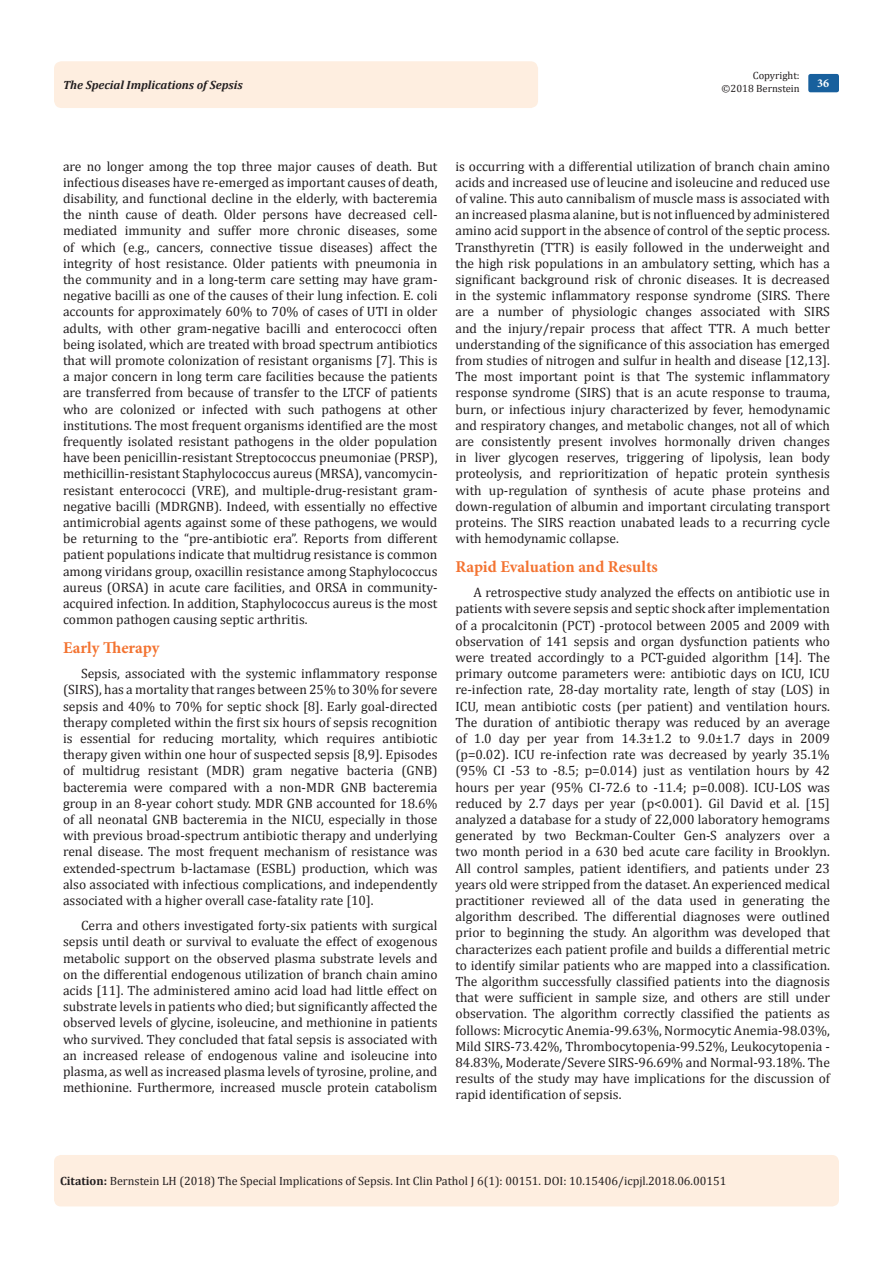
<style>
.page{position:relative;width:893px;height:1263px;background:#fff}
.page>*{position:absolute;margin:0;border:0;box-sizing:border-box;transform-origin:0 0}
.List_Paragraph{font:700 16.5px "Minion Pro";letter-spacing:-.005em;color:#f37331}
.t1{font:13.5px/16.2px "Cambria";color:#231f20;text-align:justify}
.Citation{font:12px "Cambria";color:#231f20}
.t2{font:italic 700 12px "Cambria";color:#231f20}
.t3{font:700 12px "Minion Pro";color:#fff}
.t4{font:10.5px/12.6px "Cambria";color:#231f20;text-align:right}
.s1{font-weight:700}
</style>
<div class="page">
<div style="left:54px;top:1155px;width:785px;height:51px;background:#feeee0;border-radius:7px"></div>
<div style="left:54px;top:61px;width:484px;height:47px;background:#feeee0;border-radius:8px"></div>
<div style="left:808px;top:74px;width:31px;height:18px;background:#18609d;border-radius:2px"></div>
<p class="t4" style="left:722px;top:69px;width:80px">Copyright: ©2018 Bernstein</p>
<p class="t2" style="left:63px;top:77px;width:181px">The Special Implications of Sepsis</p>
<p class="t3" style="left:817px;top:75px;width:13px">36</p>
<p class="t1" style="left:63px;top:158px;width:376px">are no longer among the top three major causes of death. But infectious diseases have re-emerged as important causes of death, disability, and functional decline in the elderly, with bacteremia the ninth cause of death. Older persons have decreased cell&shy;mediated immunity and suffer more chronic diseases, some of which (e.g., cancers, connective tissue diseases) affect the integrity of host resistance. Older patients with pneumonia in the community and in a long-term care setting may have gram&shy;negative bacilli as one of the causes of their lung infection. E. coli accounts for approximately 60% to 70% of cases of UTI in older adults, with other gram-negative bacilli and enterococci often being isolated, which are treated with broad spectrum antibiotics that will promote colonization of resistant organisms [7]. This is a major concern in long term care facilities because the patients are transferred from because of transfer to the LTCF of patients who are colonized or infected with such pathogens at other institutions. The most frequent organisms identified are the most frequently isolated resistant pathogens in the older population have been penicillin-resistant Streptococcus pneumoniae (PRSP), methicillin-resistant Staphylococcus aureus (MRSA), vancomycin&shy;resistant enterococci (VRE), and multiple-drug-resistant gram&shy;negative bacilli (MDRGNB). Indeed, with essentially no effective antimicrobial agents against some of these pathogens, we would be returning to the “pre-antibiotic era”. Reports from different patient populations indicate that multidrug resistance is common among viridans group, oxacillin resistance among Staphylococcus aureus (ORSA) in acute care facilities, and ORSA in community&shy;acquired infection. In addition, Staphylococcus aureus is the most common pathogen causing septic arthritis.</p>
<p class="List_Paragraph" style="left:63px;top:636px;width:98px">Early Therapy</p>
<p class="t1" style="left:63px;top:665px;width:376px;text-indent:18px">Sepsis, associated with the systemic inflammatory response (SIRS), has a mortality that ranges between 25% to 30% for severe sepsis and 40% to 70% for septic shock [8]. Early goal-directed therapy completed within the first six hours of sepsis recognition is essential for reducing mortality, which requires antibiotic therapy given within one hour of suspected sepsis [8,9]. Episodes of multidrug resistant (MDR) gram negative bacteria (GNB) bacteremia were compared with a non-MDR GNB bacteremia group in an 8-year cohort study. MDR GNB accounted for 18.6% of all neonatal GNB bacteremia in the NICU, especially in those with previous broad-spectrum antibiotic therapy and underlying renal disease. The most frequent mechanism of resistance was extended-spectrum b-lactamase (ESBL) production, which was also associated with infectious complications, and independently associated with a higher overall case-fatality rate [10].</p>
<p class="t1" style="left:63px;top:917px;width:376px;text-indent:18px">Cerra and others investigated forty-six patients with surgical sepsis until death or survival to evaluate the effect of exogenous metabolic support on the observed plasma substrate levels and on the differential endogenous utilization of branch chain amino acids [11]. The administered amino acid load had little effect on substrate levels in patients who died; but significantly affected the observed levels of glycine, isoleucine, and methionine in patients who survived. They concluded that fatal sepsis is associated with an increased release of endogenous valine and isoleucine into plasma, as well as increased plasma levels of tyrosine, proline, and methionine. Furthermore, increased muscle protein catabolism</p>
<p class="t1" style="left:455px;top:158px;width:376px">is occurring with a differential utilization of branch chain amino acids and increased use of leucine and isoleucine and reduced use of valine. This auto cannibalism of muscle mass is associated with an increased plasma alanine, but is not influenced by administered amino acid support in the absence of control of the septic process.<br>Transthyretin (TTR) is easily followed in the underweight and the high risk populations in an ambulatory setting, which has a significant background risk of chronic diseases. It is decreased in the systemic inflammatory response syndrome (SIRS. There are a number of physiologic changes associated with SIRS and the injury/repair process that affect TTR. A much better understanding of the significance of this association has emerged from studies of nitrogen and sulfur in health and disease [12,13].<br>The most important point is that The systemic inflammatory response syndrome (SIRS) that is an acute response to trauma, burn, or infectious injury characterized by fever, hemodynamic and respiratory changes, and metabolic changes, not all of which are consistently present involves hormonally driven changes in liver glycogen reserves, triggering of lipolysis, lean body proteolysis, and reprioritization of hepatic protein synthesis with up-regulation of synthesis of acute phase proteins and down-regulation of albumin and important circulating transport proteins. The SIRS reaction unabated leads to a recurring cycle with hemodynamic collapse.</p>
<p class="List_Paragraph" style="left:455px;top:555px;width:204px">Rapid Evaluation and Results</p>
<p class="t1" style="left:455px;top:584px;width:376px;text-indent:18px">A retrospective study analyzed the effects on antibiotic use in patients with severe sepsis and septic shock after implementation of a procalcitonin (PCT) -protocol between 2005 and 2009 with observation of 141 sepsis and organ dysfunction patients who were treated accordingly to a PCT-guided algorithm [14]. The primary outcome parameters were: antibiotic days on ICU, ICU re-infection rate, 28-day mortality rate, length of stay (LOS) in ICU, mean antibiotic costs (per patient) and ventilation hours.<br>The duration of antibiotic therapy was reduced by an average of 1.0 day per year from 14.3±1.2 to 9.0±1.7 days in 2009 (p=0.02). ICU re-infection rate was decreased by yearly 35.1% (95% CI -53 to -8.5; p=0.014) just as ventilation hours by 42 hours per year (95% CI-72.6 to -11.4; p=0.008). ICU-LOS was reduced by 2.7 days per year (p&lt;0.001). Gil David et al. [15] analyzed a database for a study of 22,000 laboratory hemograms generated by two Beckman-Coulter Gen-S analyzers over a two month period in a 630 bed acute care facility in Brooklyn.<br>All control samples, patient identifiers, and patients under 23 years old were stripped from the dataset. An experienced medical practitioner reviewed all of the data used in generating the algorithm described. The differential diagnoses were outlined prior to beginning the study. An algorithm was developed that characterizes each patient profile and builds a differential metric to identify similar patients who are mapped into a classification.<br>The algorithm successfully classified patients into the diagnosis that were sufficient in sample size, and others are still under observation. The algorithm correctly classified the patients as follows: Microcytic Anemia-99.63%, Normocytic Anemia-98.03%, Mild SIRS-73.42%, Thrombocytopenia-99.52%, Leukocytopenia - 84.83%, Moderate/Severe SIRS-96.69% and Normal-93.18%. The results of the study may have implications for the discussion of rapid identification of sepsis.</p>
<p class="Citation" style="left:60px;top:1174px;width:668px"><span class="s1">Citation:</span> Bernstein LH (2018) The Special Implications of Sepsis. Int Clin Pathol J 6(1): 00151. DOI: 10.15406/icpjl.2018.06.00151</p>
</div>
